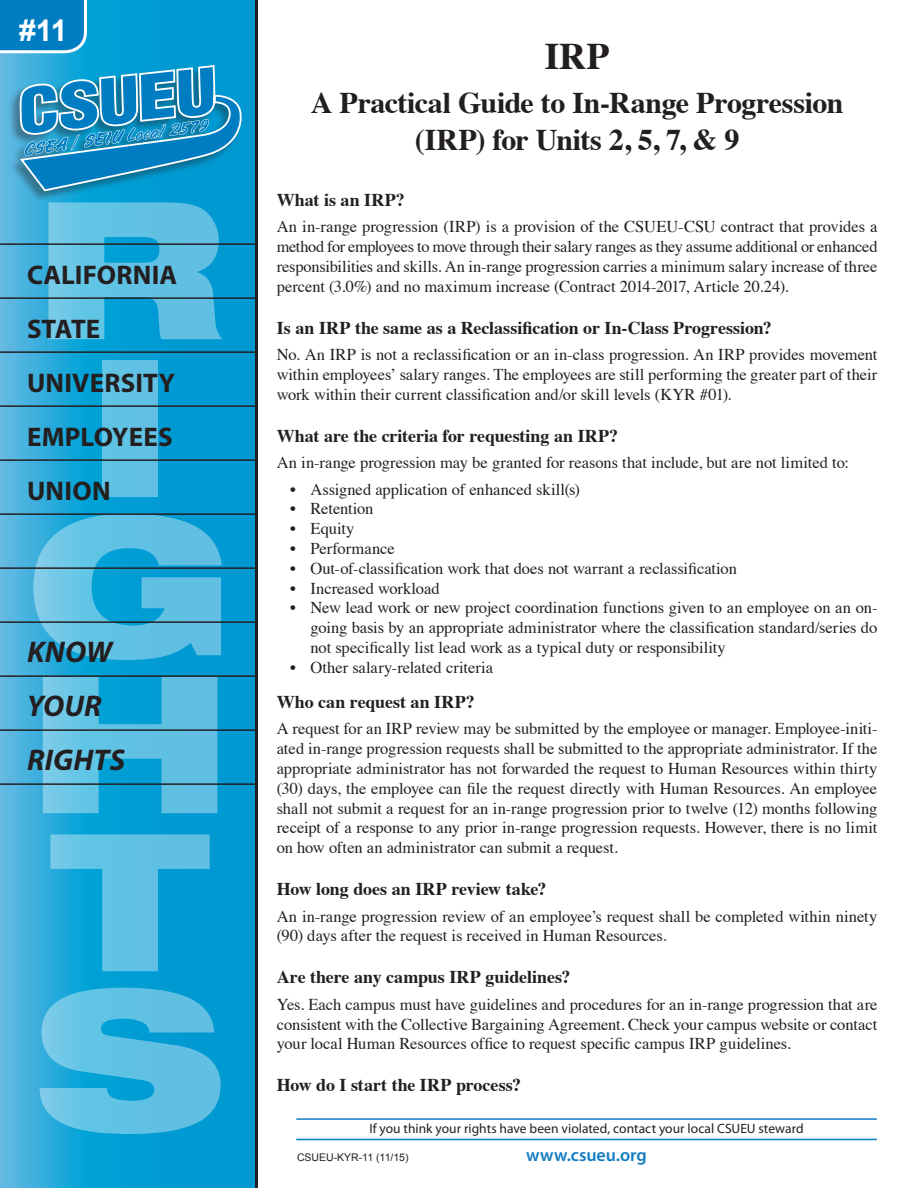
<style>
.page{position:relative;width:918px;height:1188px;background:#fff}
.page>*{position:absolute;margin:0;border:0;box-sizing:border-box;transform-origin:0 0}
.t1{font:700 37.5px "Times";color:#231f20}
.t2{font:700 30px/37.5px "Times";letter-spacing:-.015em;color:#231f20;text-align:center}
.t3{font:italic 700 30px "Myriad Pro";letter-spacing:.005em;color:#231f20}
.t4{font:700 30px "Arial";color:#fff}
.t5{font:700 27px "Myriad Pro";letter-spacing:.005em;color:#231f20}
.subhead{font:700 18px "Times";letter-spacing:-.005em;color:#231f20}
.t6{font:600 18px "Myriad Pro";letter-spacing:-.005em;color:#137cc1}
.body__master{font:16.5px/19.8px "Times";letter-spacing:-.005em;color:#231f20;text-align:justify}
.body_bullets{font:16.5px/19.8px "Times";letter-spacing:-.005em;color:#231f20;text-align:justify}
.t7{font:13.5px "Myriad Pro";color:#231f20}
.t8{font:10.5px "Arial";color:#231f20}
</style>
<div class="page">
<svg style="left:0;top:0;width:258px;height:1188px;background:#1ca0d3"></svg>
<svg style="left:40px;top:988px;width:181px;height:146px;background:#4ab8e0"></svg>
<svg style="left:50px;top:834px;width:160px;height:137px;background:#35b1dc"></svg>
<svg style="left:43px;top:677px;width:174px;height:136px;background:#49b8e0"></svg>
<svg style="left:33px;top:515px;width:189px;height:145px;background:#4ab8e0"></svg>
<div style="left:102px;top:360px;width:56px;height:137px;background:#60c1e4"></div>
<svg style="left:48px;top:203px;width:174px;height:136px;background:#4fbae0"></svg>
<div style="left:8px;top:64px;width:234px;height:138px;background:#231f20;opacity:.4"></div>
<svg style="left:20px;top:65px;width:222px;height:126px;background:#2795c8"></svg>
<svg style="left:0;top:0;width:87px;height:53px;background:#1487c7"></svg>
<hr style="left:0;top:243px;width:256px;height:2px;background:#231f20">
<hr style="left:0;top:297px;width:256px;height:2px;background:#231f20">
<hr style="left:0;top:351px;width:256px;height:2px;background:#231f20">
<hr style="left:0;top:405px;width:256px;height:2px;background:#231f20">
<hr style="left:0;top:459px;width:256px;height:2px;background:#231f20">
<hr style="left:0;top:513px;width:256px;height:2px;background:#231f20">
<hr style="left:0;top:567px;width:256px;height:2px;background:#231f20">
<hr style="left:0;top:621px;width:256px;height:2px;background:#231f20">
<hr style="left:0;top:675px;width:256px;height:2px;background:#231f20">
<hr style="left:0;top:729px;width:256px;height:2px;background:#231f20">
<hr style="left:0;top:783px;width:256px;height:2px;background:#231f20">
<hr style="left:296px;top:1118px;width:581px;height:2px;background:#137cc1">
<hr style="left:296px;top:1139px;width:581px;height:1px;background:#017cc0">
<p class="t4" style="left:19px;top:13px;width:50px">#11</p>
<p class="t5" style="left:27px;top:257px;width:152px">CALIFORNIA</p>
<p class="t5" style="left:27px;top:311px;width:75px">STATE</p>
<p class="t5" style="left:27px;top:365px;width:150px">UNIVERSITY</p>
<p class="t5" style="left:27px;top:419px;width:147px">EMPLOYEES</p>
<p class="t5" style="left:27px;top:473px;width:85px">UNION</p>
<p class="t3" style="left:27px;top:632px;width:87px">KNOW</p>
<p class="t3" style="left:27px;top:686px;width:76px">YOUR</p>
<p class="t3" style="left:27px;top:740px;width:100px">RIGHTS</p>
<p class="t1" style="left:545px;top:20px;width:66px">IRP</p>
<p class="t2" style="left:311px;top:81px;width:534px">A Practical Guide to In-Range Progression (IRP) for Units 2, 5, 7, &amp; 9</p>
<p class="subhead" style="left:277px;top:182px;width:130px">What is an IRP?</p>
<p class="body__master" style="left:277px;top:215px;width:602px">An in-range progression (IRP) is a provision of the CSUEU-CSU contract that provides a method for employees to move through their salary ranges as they assume additional or enhanced responsibilities and skills. An in-range progression carries a minimum salary increase of three percent (3.0%) and no maximum increase (Contract 2014-2017, Article 20.24).</p>
<p class="subhead" style="left:277px;top:310px;width:497px">Is an IRP the same as a Reclassification or In-Class Progression?</p>
<p class="body__master" style="left:277px;top:343px;width:602px">No. An IRP is not a reclassification or an in-class progression. An IRP provides movement within employees’ salary ranges. The employees are still performing the greater part of their work within their current classification and/or skill levels (KYR #01).</p>
<p class="subhead" style="left:277px;top:418px;width:343px">What are the criteria for requesting an IRP?</p>
<p class="body__master" style="left:277px;top:451px;width:574px">An in-range progression may be granted for reasons that include, but are not limited to:</p>
<p class="body_bullets" style="left:290px;top:478px;width:291px">• Assigned application of enhanced skill(s)</p>
<p class="body_bullets" style="left:290px;top:498px;width:85px">• Retention</p>
<p class="body_bullets" style="left:290px;top:517px;width:66px">• Equity</p>
<p class="body_bullets" style="left:290px;top:537px;width:106px">• Performance</p>
<p class="body_bullets" style="left:290px;top:557px;width:448px">• Out-of-classification work that does not warrant a reclassification</p>
<p class="body_bullets" style="left:290px;top:577px;width:151px">• Increased workload</p>
<p class="body_bullets" style="left:310px;top:597px;width:569px;text-indent:-20px">• New lead work or new project coordination functions given to an employee on an on&shy;going basis by an appropriate administrator where the classification standard/series do not specifically list lead work as a typical duty or responsibility</p>
<p class="body_bullets" style="left:290px;top:656px;width:204px">• Other salary-related criteria</p>
<p class="subhead" style="left:277px;top:685px;width:200px">Who can request an IRP?</p>
<p class="body__master" style="left:277px;top:718px;width:602px">A request for an IRP review may be submitted by the employee or manager. Employee-initi&shy;ated in-range progression requests shall be submitted to the appropriate administrator. If the appropriate administrator has not forwarded the request to Human Resources within thirty (30) days, the employee can file the request directly with Human Resources. An employee shall not submit a request for an in-range progression prior to twelve (12) months following receipt of a response to any prior in-range progression requests. However, there is no limit on how often an administrator can submit a request.</p>
<p class="subhead" style="left:277px;top:872px;width:271px">How long does an IRP review take?</p>
<p class="body__master" style="left:277px;top:905px;width:602px">An in-range progression review of an employee’s request shall be completed within ninety (90) days after the request is received in Human Resources.</p>
<p class="subhead" style="left:277px;top:960px;width:295px">Are there any campus IRP guidelines?</p>
<p class="body__master" style="left:277px;top:993px;width:602px">Yes. Each campus must have guidelines and procedures for an in-range progression that are consistent with the Collective Bargaining Agreement. Check your campus website or contact your local Human Resources office to request specific campus IRP guidelines.</p>
<p class="subhead" style="left:277px;top:1068px;width:246px">How do I start the IRP process?</p>
<p class="t7" style="left:369px;top:1120px;width:436px">If you think your rights have been violated, contact your local CSUEU steward</p>
<p class="t6" style="left:526px;top:1143px;width:122px">www.csueu.org</p>
<p class="t8" style="left:297px;top:1151px;width:113px">CSUEU-KYR-11 (11/15)</p>
</div>
